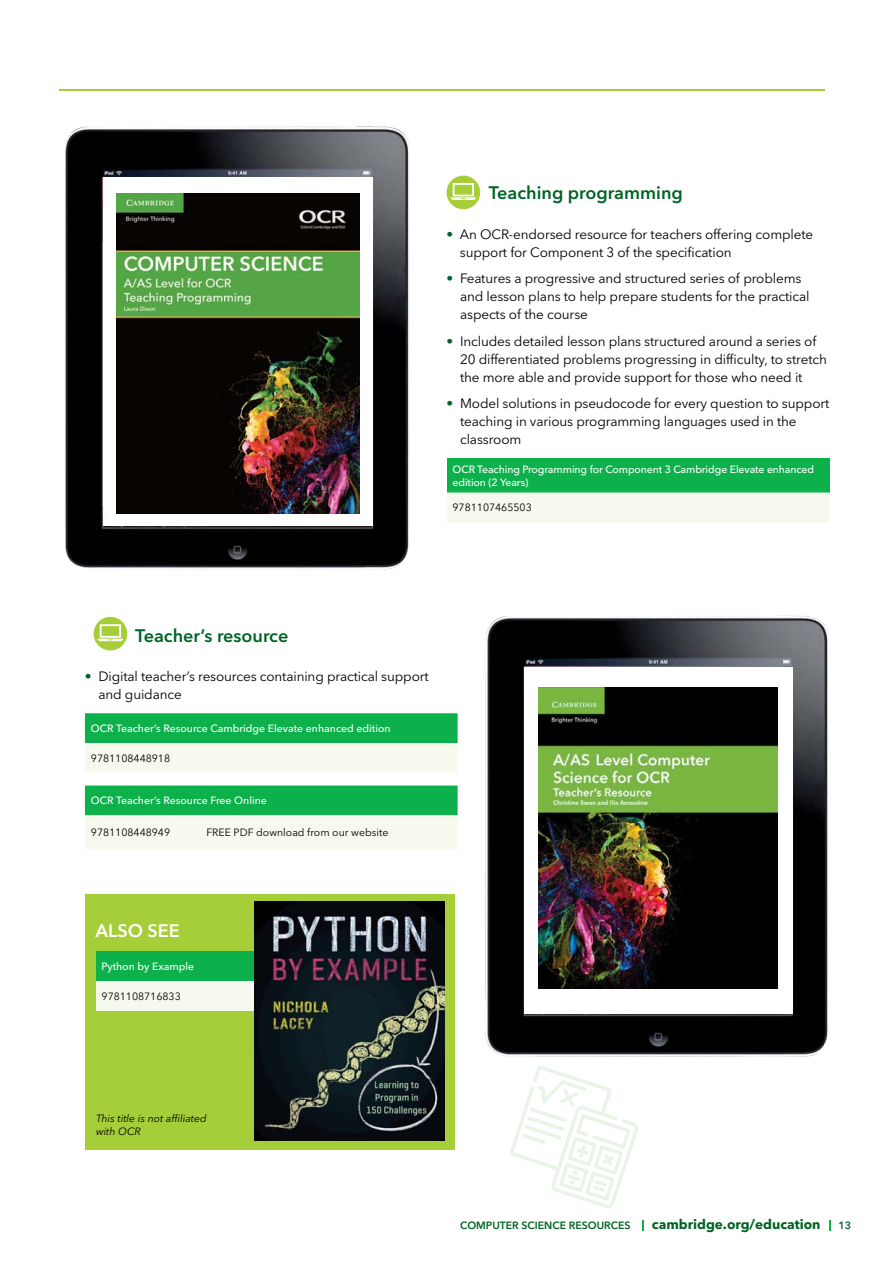
<style>
.page{position:relative;width:893px;height:1263px;background:#fff}
.page>*{position:absolute;margin:0;border:0;box-sizing:border-box;transform-origin:0 0}
.t1{font:600 18px "Avenir Next LT Pro";color:#006325}
.t2{font:600 18px "Avenir Next LT Pro";color:#fff}
.t3{font:13.5px/18px "Avenir Next LT Pro";letter-spacing:-.01em;color:#000}
.t4{font:700 13.5px "Avenir Next LT Pro";color:#006325}
.t5{font:500 10.5px/12.6px "Avenir Next LT Pro";letter-spacing:-.01em;color:#fff}
.t6{font:10.5px "Avenir Next LT Pro";color:#000}
.t7{font:italic 10.5px/12.6px "Avenir Next LT Pro";color:#000}
.t8{font:600 10.5px "Avenir Next LT Pro";color:#006325}
.s1{color:#006325}
</style>
<div class="page">
<svg style="left:642px;top:1220px;width:2px;height:11px"></svg>
<svg style="left:509px;top:1065px;width:129px;height:143px"></svg>
<img style="left:485px;top:615px;width:344px;height:442px">
<div style="left:524px;top:667px;width:268px;height:346px;background:#fff"></div>
<img style="left:538px;top:687px;width:239px;height:302px">
<div style="left:446px;top:176px;width:34px;height:33px;background:#a6ce39;border-radius:50%"></div>
<svg style="left:450px;top:183px;width:26px;height:17px"></svg>
<div style="left:446px;top:459px;width:383px;height:34px;background:#0db14b"></div>
<div style="left:447px;top:493px;width:382px;height:29px;background:#f6faee"></div>
<hr style="left:59px;top:90px;width:766px;height:1px;background:#a6ce39">
<div style="left:94px;top:617px;width:33px;height:33px;background:#a6ce39;border-radius:50%"></div>
<svg style="left:97px;top:624px;width:26px;height:17px"></svg>
<svg style="left:85px;top:713px;width:372px;height:136px;background:#91daa8"></svg>
<img style="left:65px;top:126px;width:344px;height:444px">
<div style="left:103px;top:178px;width:270px;height:348px;background:#fff"></div>
<img style="left:117px;top:193px;width:243px;height:321px">
<div style="left:86px;top:894px;width:369px;height:255px;background:#a6ce39"></div>
<div style="left:96px;top:951px;width:348px;height:30px;background:#0db14b"></div>
<div style="left:96px;top:981px;width:348px;height:30px;background:#f6faee"></div>
<img style="left:255px;top:902px;width:189px;height:238px">
<h1 class="t1" style="left:489px;top:186px;width:196px">Teaching programming</h1>
<p class="t3" style="left:460px;top:226px;width:355px;text-indent:-13px"><span class="s1">•</span> An OCR-endorsed resource for teachers offering complete support for Component 3 of the specification</p>
<p class="t3" style="left:460px;top:271px;width:351px;text-indent:-14px"><span class="s1">•</span> Features a progressive and structured series of problems and lesson plans to help prepare students for the practical aspects of the course</p>
<p class="t3" style="left:460px;top:333px;width:368px;text-indent:-14px"><span class="s1">•</span> Includes detailed lesson plans structured around a series of<br>20 differentiated problems progressing in difficulty, to stretch the more able and provide support for those who need it</p>
<p class="t3" style="left:460px;top:396px;width:371px;text-indent:-14px"><span class="s1">•</span> Model solutions in pseudocode for every question to support teaching in various programming languages used in the classroom</p>
<p class="t5" style="left:452px;top:464px;width:363px">OCR Teaching Programming for Component 3 Cambridge Elevate enhanced edition (2 Years)</p>
<p class="t6" style="left:452px;top:503px;width:81px">9781107465503</p>
<h1 class="t1" style="left:135px;top:628px;width:155px">Teacher’s resource</h1>
<p class="t3" style="left:98px;top:668px;width:332px;text-indent:-14px"><span class="s1">•</span> Digital teacher’s resources containing practical support and guidance</p>
<p class="t5" style="left:91px;top:723px;width:301px">OCR Teacher’s Resource Cambridge Elevate enhanced edition</p>
<p class="t6" style="left:91px;top:754px;width:81px">9781108448918</p>
<p class="t5" style="left:91px;top:795px;width:177px">OCR Teacher’s Resource Free Online</p>
<p class="t6" style="left:91px;top:828px;width:81px">9781108448949</p>
<p class="t6" style="left:206px;top:828px;width:183px">FREE PDF download from our website</p>
<h1 class="t2" style="left:96px;top:923px;width:86px">ALSO SEE</h1>
<p class="t5" style="left:102px;top:961px;width:94px">Python by Example</p>
<p class="t6" style="left:102px;top:992px;width:81px">9781108716833</p>
<p class="t7" style="left:96px;top:1113px;width:112px">This title is not affiliated with OCR</p>
<p class="t8" style="left:460px;top:1221px;width:172px">COMPUTER SCIENCE RESOURCES</p>
<p class="t4" style="left:652px;top:1218px;width:170px">cambridge.org/education</p>
<p class="t8" style="left:838px;top:1221px;width:14px">13</p>
</div>
